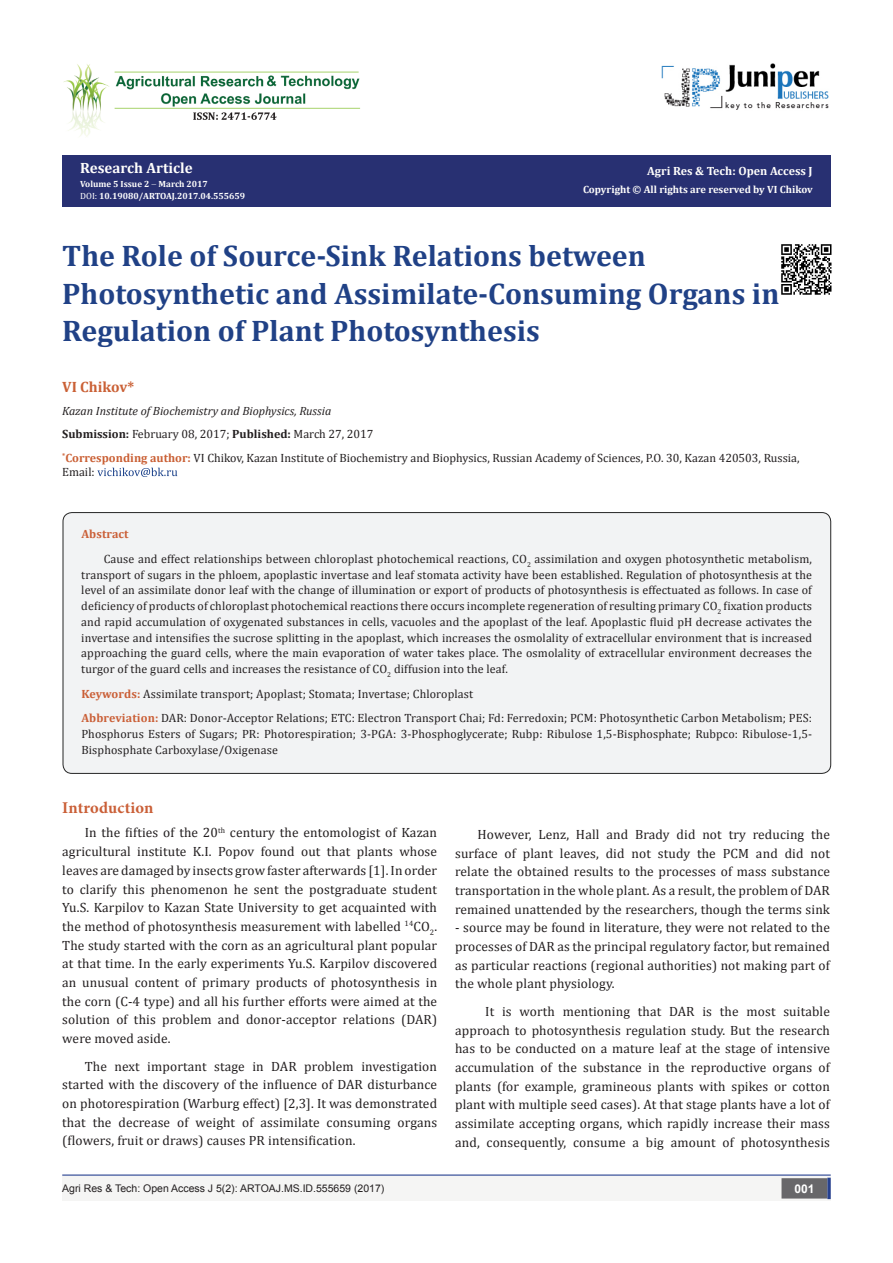
<style>
.page{position:relative;width:893px;height:1263px;background:#fff}
.page>*{position:absolute;margin:0;border:0;box-sizing:border-box;transform-origin:0 0}
.t1{font:700 29.85px/37.3px "Cambria";color:#204186}
.t2{font:700 16.5px "Minion Pro";letter-spacing:.005em;color:#ca5f37}
.t3{font:700 15px "Cambria";color:#fffefc}
.t4{font:700 15px "Cambria";color:#ca6035}
.t5{font:13.5px/18.8px "Cambria";letter-spacing:.01em;color:#231f20;text-align:justify}
.t6{font:12px/15.8px "Cambria";letter-spacing:.01em;color:#231f20;text-align:justify}
.t7{font:italic 12px "Cambria";color:#231f20}
.t8{font:700 12px "Cambria";color:#fffefc}
.t9{font:700 12px "Cambria";letter-spacing:.01em;color:#ca5f37}
.t10{font:700 12px "Arial";color:#fff}
.t11{font:10.5px "Arial";color:#231f20}
.t12{font:700 10.5px "Cambria";color:#fffefc}
.t13{font:700 9px "Cambria";color:#fff}
.t14{font:700 9px "Cambria";color:#fffefc}
.s1{font-weight:400}
.s2{font-weight:700}
.s3{font-weight:700;color:#ca6035}
.s4{font-weight:700;color:#ca5f37}
</style>
<div class="page">
<svg style="left:97px;top:468px;width:80px;height:9px"></svg>
<div style="left:62px;top:1176px;width:441px;height:25px;background:#f5f5f4"></div>
<div style="left:503px;top:1176px;width:328px;height:25px;background:#f5f5f4"></div>
<div style="left:782px;top:1179px;width:45px;height:19px;background:#68676a"></div>
<div style="left:781px;top:1178px;width:46px;height:20px;border:2px solid #68676a"></div>
<svg style="left:827px;top:1178px;width:4px;height:21px"></svg>
<img style="left:661px;top:63px;width:168px;height:47px">
<img style="left:64px;top:64px;width:296px;height:73px">
<div style="left:62px;top:155px;width:769px;height:52px;background:#283072"></div>
<hr style="left:62px;top:1174px;width:769px;height:2px;background:#253f8e">
<div style="left:63px;top:513px;width:768px;height:260px;background:#f2f3f4;border-radius:9px"></div>
<div style="left:63px;top:512px;width:768px;height:262px;border:1px solid #262626;border-radius:9px"></div>
<img style="left:782px;top:244px;width:50px;height:51px">
<p class="t3" style="left:80px;top:158px;width:114px">Research Article</p>
<p class="t14" style="left:80px;top:178px;width:129px">Volume 5 Issue 2 March 2017</p>
<p class="t13" style="left:80px;top:190px;width:166px"><span class="s1">DOI:</span> 10.19080/ARTOAJ.2017.04.555659</p>
<p class="t8" style="left:647px;top:162px;width:167px">Agri Res &amp; Tech: Open Access J</p>
<p class="t12" style="left:583px;top:182px;width:231px">Copyright © All rights are reserved by VI Chikov</p>
<p class="t1" style="left:62px;top:236px;width:719px">The Role of Source-Sink Relations between<br>Photosynthetic and Assimilate-Consuming Organs in<br>Regulation of Plant Photosynthesis</p>
<p class="t4" style="left:62px;top:376px;width:73px">VI Chikov*</p>
<p class="t7" style="left:62px;top:402px;width:271px">Kazan Institute of Biochemistry and Biophysics, Russia</p>
<p class="t6" style="left:62px;top:426px;width:313px"><span class="s2">Submission:</span> February 08, 2017; <span class="s2">Published:</span> March 27, 2017</p>
<p class="t6" style="left:62px;top:450px;width:739px;line-height:14.4px"><sup>*</sup><span class="s3">Corresponding author:</span> VI Chikov, Kazan Institute of Biochemistry and Biophysics, Russian Academy of Sciences, P.O. 30, Kazan 420503, Russia,<br>Email:</p>
<p class="t9" style="left:81px;top:525px;width:49px">Abstract</p>
<p class="t6" style="left:81px;top:551px;width:732px;text-indent:22px">Cause and effect relationships between chloroplast photochemical reactions, CO<sub>2</sub> assimilation and oxygen photosynthetic metabolism, transport of sugars in the phloem, apoplastic invertase and leaf stomata activity have been established. Regulation of photosynthesis at the level of an assimilate donor leaf with the change of illumination or export of products of photosynthesis is effectuated as follows. In case of deficiency of products of chloroplast photochemical reactions there occurs incomplete regeneration of resulting primary CO<sub>2</sub> fixation products and rapid accumulation of oxygenated substances in cells, vacuoles and the apoplast of the leaf. Apoplastic fluid pH decrease activates the invertase and intensifies the sucrose splitting in the apoplast, which increases the osmolality of extracellular environment that is increased approaching the guard cells, where the main evaporation of water takes place. The osmolality of extracellular environment decreases the turgor of the guard cells and increases the resistance of СО<sub>2</sub> diffusion into the leaf.</p>
<p class="t6" style="left:81px;top:686px;width:393px"><span class="s4">Keywords:</span> Assimilate transport; Apoplast; Stomata; Invertase; Chloroplast</p>
<p class="t6" style="left:81px;top:710px;width:732px"><span class="s4">Abbreviation:</span> DAR: Donor-Acceptor Relations; ETC: Electron Transport Chai; Fd: Ferredoxin; PCM: Photosynthetic Carbon Metabolism; PES:<br>Phosphorus Esters of Sugars; PR: Photorespiration; 3-PGA: 3-Phosphoglycerate; Rubp: Ribulose 1,5-Bisphosphate; Rubpco: Ribulose-1,5- Bisphosphate Carboxylase/Oxigenase</p>
<p class="t2" style="left:62px;top:796px;width:93px">Introduction</p>
<p class="t5" style="left:62px;top:823px;width:376px;text-indent:22px">In the fifties of the 20<sup>th</sup> century the entomologist of Kazan agricultural institute K.I. Popov found out that plants whose leaves are damaged by insects grow faster afterwards [1]. In order to clarify this phenomenon he sent the postgraduate student Yu.S. Karpilov to Kazan State University to get acquainted with the method of photosynthesis measurement with labelled <sup>14</sup>СО<sub>2</sub>.<br>The study started with the corn as an agricultural plant popular at that time. In the early experiments Yu.S. Karpilov discovered an unusual content of primary products of photosynthesis in the corn (C-4 type) and all his further efforts were aimed at the solution of this problem and donor-acceptor relations (DAR) were moved aside.</p>
<p class="t5" style="left:62px;top:1056px;width:376px;text-indent:22px">The next important stage in DAR problem investigation started with the discovery of the influence of DAR disturbance on photorespiration (Warburg effect) [2,3]. It was demonstrated that the decrease of weight of assimilate consuming organs (flowers, fruit or draws) causes PR intensification.</p>
<p class="t5" style="left:455px;top:825px;width:376px;text-indent:22px">However, Lenz, Hall and Brady did not try reducing the surface of plant leaves, did not study the PCM and did not relate the obtained results to the processes of mass substance transportation in the whole plant. As a result, the problem of DAR remained unattended by the researchers, though the terms sink</p>
<p class="t5" style="left:455px;top:918px;width:376px">- source may be found in literature, they were not related to the processes of DAR as the principal regulatory factor, but remained as particular reactions (regional authorities) not making part of the whole plant physiology.</p>
<p class="t5" style="left:455px;top:1002px;width:376px;text-indent:30px">It is worth mentioning that DAR is the most suitable approach to photosynthesis regulation study. But the research has to be conducted on a mature leaf at the stage of intensive accumulation of the substance in the reproductive organs of plants (for example, gramineous plants with spikes or cotton plant with multiple seed cases). At that stage plants have a lot of assimilate accepting organs, which rapidly increase their mass and, consequently, consume a big amount of photosynthesis</p>
<p class="t11" style="left:62px;top:1182px;width:324px">Agri Res &amp; Tech: Open Access J 5(2): ARTOAJ.MS.ID.555659 (2017)</p>
<p class="t10" style="left:794px;top:1180px;width:22px">001</p>
</div>
